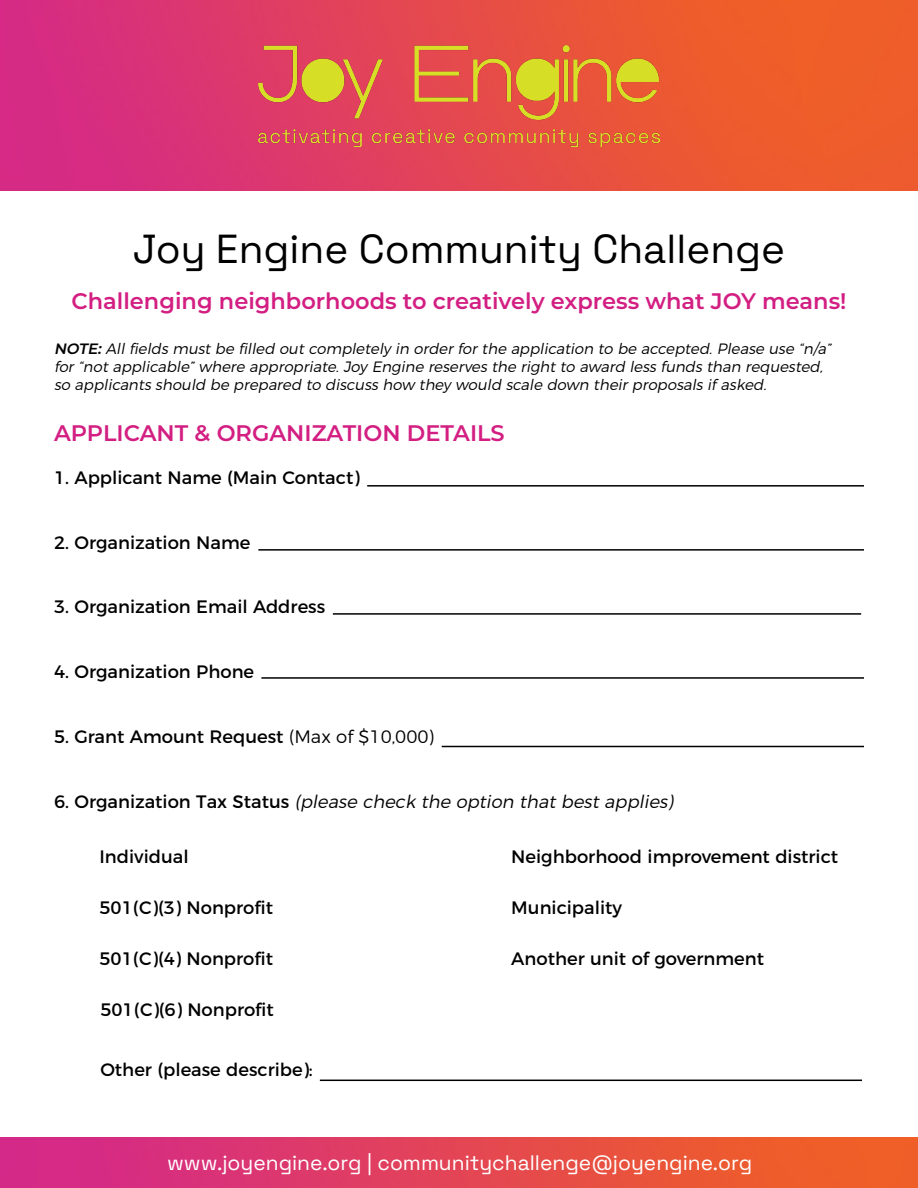
<style>
.page{position:relative;width:918px;height:1188px;background:#fff}
.page>*{position:absolute;margin:0;border:0;box-sizing:border-box;transform-origin:0 0}
.t1{font:40.5px "Space Grotesk";color:#000}
.t2{font:600 22.5px "Montserrat";color:#d31e82}
.t3{font:21px "Space Grotesk";color:#fff}
.t4{font:18px "Montserrat";color:#000}
.t5{font:italic 300 18px "Montserrat";color:#000}
.t6{font:italic 300 15px/18px "Montserrat";color:#000}
.s1{font-weight:600}
.s2{font-weight:300}
.s3{font-weight:400;font-style:normal}
</style>
<div class="page">
<img style="left:0;top:0;width:918px;height:190px">
<img style="left:258px;top:46px;width:402px;height:101px">
<hr style="left:367px;top:485px;width:497px;height:2px;background:#000">
<hr style="left:258px;top:549px;width:606px;height:2px;background:#000">
<img style="left:0;top:1137px;width:918px;height:51px">
<hr style="left:320px;top:1080px;width:542px;height:1px;background:#000">
<hr style="left:333px;top:613px;width:528px;height:2px;background:#000">
<hr style="left:261px;top:677px;width:603px;height:2px;background:#000">
<hr style="left:442px;top:746px;width:422px;height:1px;background:#000">
<h1 class="t1" style="left:133px;top:219px;width:654px">Joy Engine Community Challenge</h1>
<p class="t2" style="left:71px;top:285px;width:777px">Challenging neighborhoods to creatively express what JOY means!</p>
<p class="t6" style="left:54px;top:338px;width:782px"><span class="s1">NOTE:</span>Allfieldsmustbe filled outcompletely in orderforthe application to be accepted.Please use “n/a” for“notapplicable”where appropriate.Joy Engine reservesthe rightto award lessfundsthan requested, so applicantsshould be prepared to discusshow they would scale down theirproposalsif asked.</p>
<p class="t2" style="left:54px;top:417px;width:452px">APPLICANT &amp; ORGANIZATION DETAILS</p>
<p class="t4" style="left:54px;top:463px;width:307px">1. Applicant Name (Main Contact)</p>
<p class="t4" style="left:54px;top:528px;width:198px">2. Organization Name</p>
<p class="t4" style="left:54px;top:593px;width:273px">3. Organization Email Address</p>
<p class="t4" style="left:54px;top:657px;width:202px">4. Organization Phone</p>
<p class="t4" style="left:54px;top:722px;width:382px">5. Grant Amount Request <span class="s2">(Max of $10,000)</span></p>
<p class="t5" style="left:54px;top:787px;width:625px"><span class="s3">6 . O rg a n i za t i o n Ta x Sta t u s</span> (please check the option thatbestapplies)</p>
<p class="t4" style="left:100px;top:842px;width:91px">Individual</p>
<p class="t4" style="left:100px;top:893px;width:175px">501(C)(3) Nonprofit</p>
<p class="t4" style="left:100px;top:944px;width:175px">501(C)(4) Nonprofit</p>
<p class="t4" style="left:100px;top:995px;width:175px">501(C)(6) Nonprofit</p>
<p class="t4" style="left:100px;top:1055px;width:214px">Other (please describe):</p>
<p class="t4" style="left:511px;top:842px;width:328px">Neighborhood improvement district</p>
<p class="t4" style="left:511px;top:893px;width:112px">Municipality</p>
<p class="t4" style="left:511px;top:944px;width:254px">Another unit of government</p>
<p class="t3" style="left:167px;top:1147px;width:586px">www.joyengine.org | communitychallenge@joyengine.org</p>
</div>
